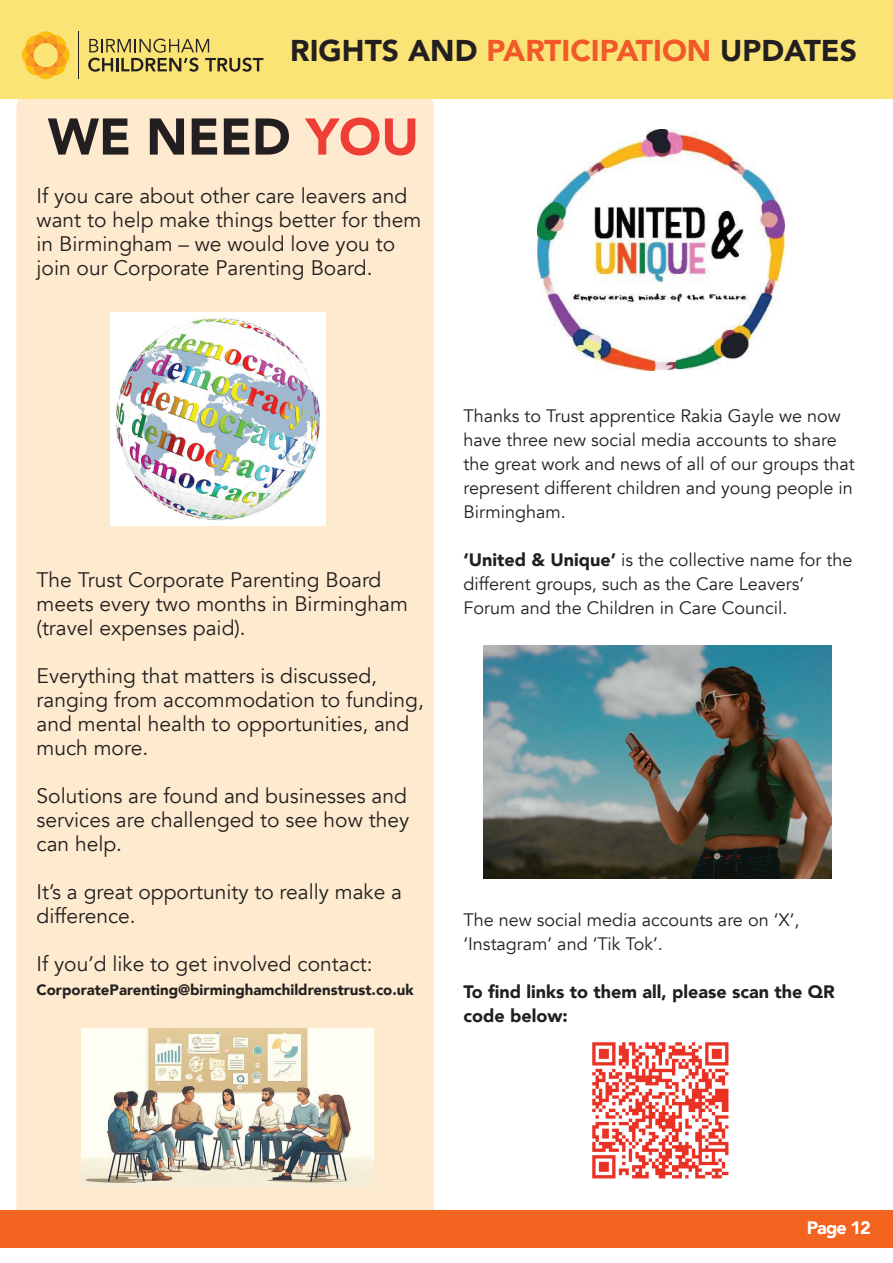
<style>
.page{position:relative;width:893px;height:1263px;background:#fff}
.page>*{position:absolute;margin:0;border:0;box-sizing:border-box;transform-origin:0 0}
.t1{font:900 51px "Avenir";color:#231f20}
.t2{font:900 30px "Avenir";color:#231f20}
.t3{font:21px/24px "Avenir";color:#231f20}
.t4{font:18px/24px "Avenir";color:#231f20}
.t5{font:900 18px/24px "Avenir";color:#231f20}
.t6{font:900 18px "Avenir";letter-spacing:-.045em;color:#fff}
.t7{font:900 15px "Avenir";color:#231f20}
.s1{color:#f15929}
.s2{color:#ee3e35}
.s3{font-weight:900}
</style>
<div class="page">
<div style="left:16px;top:90px;width:418px;height:1136px;background:#feebcf;border-radius:18px"></div>
<div style="left:0;top:0;width:893px;height:99px;background:#fae476"></div>
<div style="left:0;top:1210px;width:893px;height:38px;background:#f36421"></div>
<hr style="left:78px;top:31px;width:1px;height:48px;background:#231f20">
<div style="left:37px;top:72px;width:17px;height:7px;background:#fdbe12;border-radius:50%"></div>
<svg style="left:37px;top:31px;width:17px;height:7px"></svg>
<div style="left:22px;top:47px;width:7px;height:17px;background:#fdbe12;border-radius:50%"></div>
<svg style="left:63px;top:47px;width:7px;height:17px"></svg>
<svg style="left:25px;top:35px;width:41px;height:41px"></svg>
<div style="left:34px;top:43px;width:24px;height:24px;background:#fae476;border-radius:50%"></div>
<svg style="left:88px;top:39px;width:175px;height:33px"></svg>
<img style="left:537px;top:130px;width:247px;height:241px">
<img style="left:592px;top:1042px;width:137px;height:137px">
<img style="left:484px;top:645px;width:347px;height:234px">
<img style="left:111px;top:312px;width:215px;height:214px">
<img style="left:81px;top:1029px;width:293px;height:157px">
<h2 class="t2" style="left:290px;top:25px;width:568px">RIGHTS AND <span class="s1">PARTICIPATION</span> UPDATES</h2>
<h1 class="t1" style="left:48px;top:93px;width:373px">WE NEED <span class="s2">YOU</span></h1>
<p class="t3" style="left:37px;top:184px;width:386px">If you care about other care leavers and want to help make things better for them in Birmingham – we would love you to join our Corporate Parenting Board.</p>
<p class="t3" style="left:37px;top:568px;width:373px">The Trust Corporate Parenting Board meets every two months in Birmingham (travel expenses paid).</p>
<p class="t3" style="left:37px;top:664px;width:389px">Everything that matters is discussed, ranging from accommodation to funding, and mental health to opportunities, and much more.</p>
<p class="t3" style="left:37px;top:784px;width:374px;text-align:justify">Solutions are found and businesses and services are challenged to see how they can help.</p>
<p class="t3" style="left:37px;top:880px;width:367px">It’s a great opportunity to really make a difference.</p>
<p class="t3" style="left:37px;top:952px;width:338px">If you’d like to get involved contact:</p>
<p class="t7" style="left:37px;top:976px;width:379px">CorporateParenting@birminghamchildrenstrust.co.uk</p>
<p class="t4" style="left:464px;top:404px;width:393px">Thanks to Trust apprentice Rakia Gayle we now have three new social media accounts to share the great work and news of all of our groups that represent different children and young people in Birmingham.</p>
<p class="t4" style="left:464px;top:548px;width:390px"><span class="s3">‘United &amp; Unique’</span> is the collective name for the different groups, such as the Care Leavers’<br>Forum and the Children in Care Council.</p>
<p class="t4" style="left:464px;top:908px;width:337px">The new social media accounts are on ‘X’, ‘Instagram’ and ‘Tik Tok’.</p>
<p class="t5" style="left:464px;top:980px;width:373px">To find links to them all, please scan the QR code below:</p>
<p class="t6" style="left:807px;top:1212px;width:66px">Page 12</p>
<p class="t6" style="left:818px;top:1214px;width:56px">Page 5</p>
<p class="t6" style="left:803px;top:1221px;width:56px">Page 7</p>
</div>
